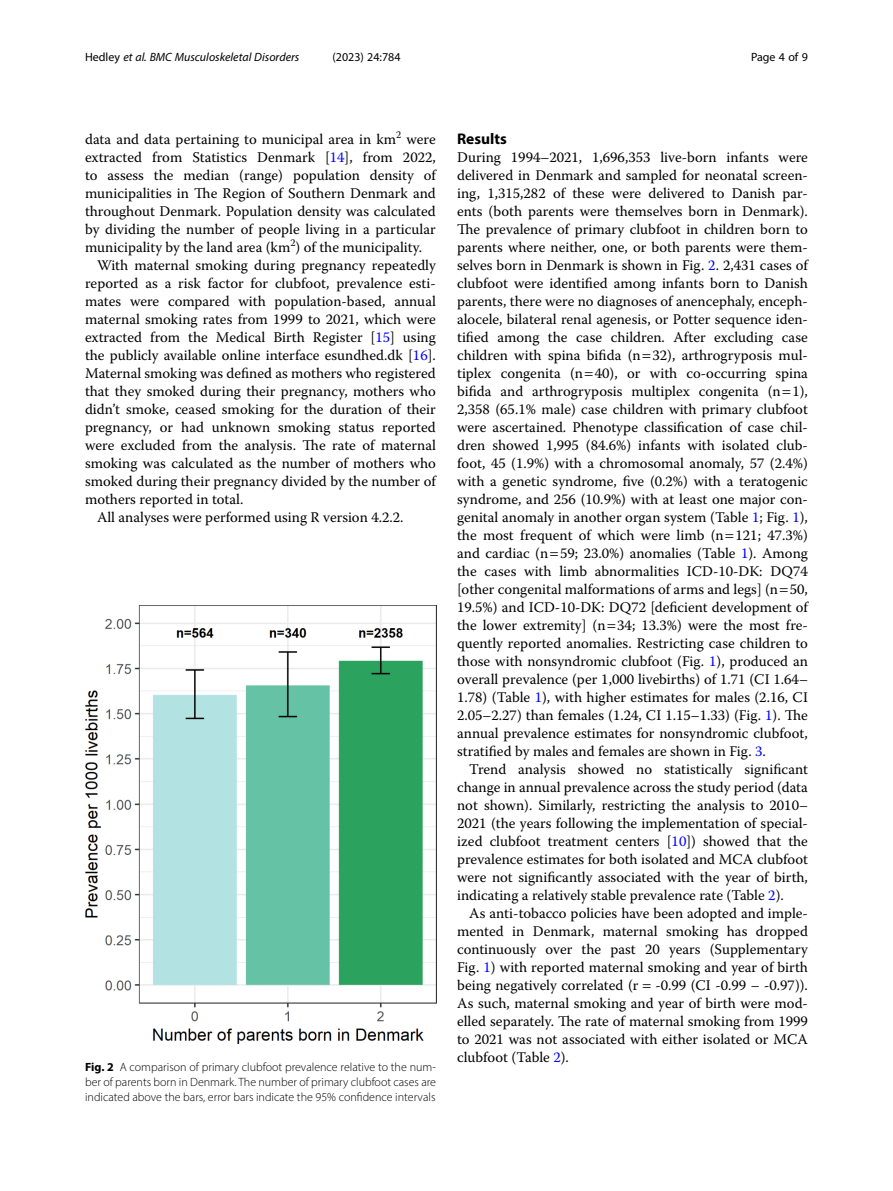
<style>
.page{position:relative;width:893px;height:1191px;background:#fff}
.page>*{position:absolute;margin:0;border:0;box-sizing:border-box;transform-origin:0 0}
.Head_1{font:700 15.45px "Myriad Pro";color:#000}
.Body_Text_Indent{font:14.7px/18px "Warnock Pro";color:#000;text-align:justify}
.Body_Text{font:14.7px/18px "Warnock Pro";color:#000;text-align:justify}
.Figure_Caption{font:300 12px/15px "Myriad Pro";color:#000;text-align:justify}
.t1{font:italic 12px "Myriad Pro";color:#000}
.t2{font:12px "Myriad Pro";color:#000}
.s1{font-style:normal}
.s2{color:#00f}
.s3{font-weight:700}
</style>
<div class="page">
<img style="left:85px;top:605px;width:351px;height:439px">
<p class="t1" style="left:85px;top:50px;width:216px"><span class="s1">Hedley</span> et al. BMC Musculoskeletal Disorders</p>
<p class="t2" style="left:332px;top:50px;width:70px">(2023) 24:784</p>
<p class="t2" style="left:751px;top:50px;width:58px">Page 4 of 9</p>
<p class="Body_Text_Indent" style="left:85px;top:130px;width:352px">data and data pertaining to municipal area in km<sup>2</sup> were extracted from Statistics Denmark [<span class="s2">14</span>], from 2022, to assess the median (range) population density of municipalities in The Region of Southern Denmark and throughout Denmark. Population density was calculated by dividing the number of people living in a particular municipality by the land area (km<sup>2</sup>) of the municipality.</p>
<p class="Body_Text_Indent" style="left:85px;top:256px;width:352px;text-indent:12px">With maternal smoking during pregnancy repeatedly reported as a risk factor for clubfoot, prevalence esti&shy;mates were compared with population-based, annual maternal smoking rates from 1999 to 2021, which were extracted from the Medical Birth Register [<span class="s2">15</span>] using the publicly available online interface esundhed.dk [<span class="s2">16</span>].<br>Maternal smoking was defined as mothers who registered that they smoked during their pregnancy, mothers who didn’t smoke, ceased smoking for the duration of their pregnancy, or had unknown smoking status reported were excluded from the analysis. The rate of maternal smoking was calculated as the number of mothers who smoked during their pregnancy divided by the number of mothers reported in total.</p>
<p class="Body_Text_Indent" style="left:97px;top:508px;width:308px">All analyses were performed using R version 4.2.2.</p>
<p class="Figure_Caption" style="left:85px;top:1059px;width:352px"><span class="s3">Fig. 2</span> A comparison of primary clubfoot prevalence relative to the num&shy;ber of parents born in Denmark. The number of primary clubfoot cases are indicated above the bars, error bars indicate the 95% confidence intervals</p>
<p class="Head_1" style="left:457px;top:129px;width:51px">Results</p>
<p class="Body_Text" style="left:457px;top:148px;width:352px">During 1994–2021, 1,696,353 live-born infants were delivered in Denmark and sampled for neonatal screen&shy;ing, 1,315,282 of these were delivered to Danish par&shy;ents (both parents were themselves born in Denmark).<br>The prevalence of primary clubfoot in children born to parents where neither, one, or both parents were them&shy;selves born in Denmark is shown in Fig. <span class="s2">2</span>. 2,431 cases of clubfoot were identified among infants born to Danish parents, there were no diagnoses of anencephaly, enceph&shy;alocele, bilateral renal agenesis, or Potter sequence iden&shy;tified among the case children. After excluding case children with spina bifida (n 32), arthrogryposis mul&shy;tiplex congenita (n 40), or with co-occurring spina bifida and arthrogryposis multiplex congenita (n 1), 2,358 (65.1% male) case children with primary clubfoot were ascertained. Phenotype classification of case chil&shy;dren showed 1,995 (84.6%) infants with isolated club&shy;foot, 45 (1.9%) with a chromosomal anomaly, 57 (2.4%) with a genetic syndrome, five (0.2%) with a teratogenic syndrome, and 256 (10.9%) with at least one major con&shy;genital anomaly in another organ system (Table <span class="s2">1</span>; Fig. <span class="s2">1</span>), the most frequent of which were limb (n 121; 47.3%) and cardiac (n 59; 23.0%) anomalies (Table <span class="s2">1</span>). Among the cases with limb abnormalities ICD-10-DK: DQ74 [other congenital malformations of arms and legs] (n 50, 19.5%) and ICD-10-DK: DQ72 [deficient development of the lower extremity] (n 34; 13.3%) were the most fre&shy;quently reported anomalies. Restricting case children to those with nonsyndromic clubfoot (Fig. <span class="s2">1</span>), produced an overall prevalence (per 1,000 livebirths) of 1.71 (CI 1.64– 1.78) (Table <span class="s2">1</span>), with higher estimates for males (2.16, CI 2.05–2.27) than females (1.24, CI 1.15–1.33) (Fig. <span class="s2">1</span>). The annual prevalence estimates for nonsyndromic clubfoot, stratified by males and females are shown in Fig. <span class="s2">3</span>.</p>
<p class="Body_Text_Indent" style="left:457px;top:760px;width:352px;text-indent:12px">Trend analysis showed no statistically significant change in annual prevalence across the study period (data not shown). Similarly, restricting the analysis to 2010– 2021 (the years following the implementation of special&shy;ized clubfoot treatment centers [<span class="s2">10</span>]) showed that the prevalence estimates for both isolated and MCA clubfoot were not significantly associated with the year of birth, indicating a relatively stable prevalence rate (Table <span class="s2">2</span>).</p>
<p class="Body_Text_Indent" style="left:457px;top:904px;width:352px;text-indent:12px">As anti-tobacco policies have been adopted and imple&shy;mented in Denmark, maternal smoking has dropped continuously over the past 20 years (Supplementary Fig. <span class="s2">1</span>) with reported maternal smoking and year of birth being negatively correlated (r -0.99 (CI -0.99 – -0.97)).<br>As such, maternal smoking and year of birth were mod&shy;elled separately. The rate of maternal smoking from 1999 to 2021 was not associated with either isolated or MCA clubfoot (Table <span class="s2">2</span>).</p>
</div>
